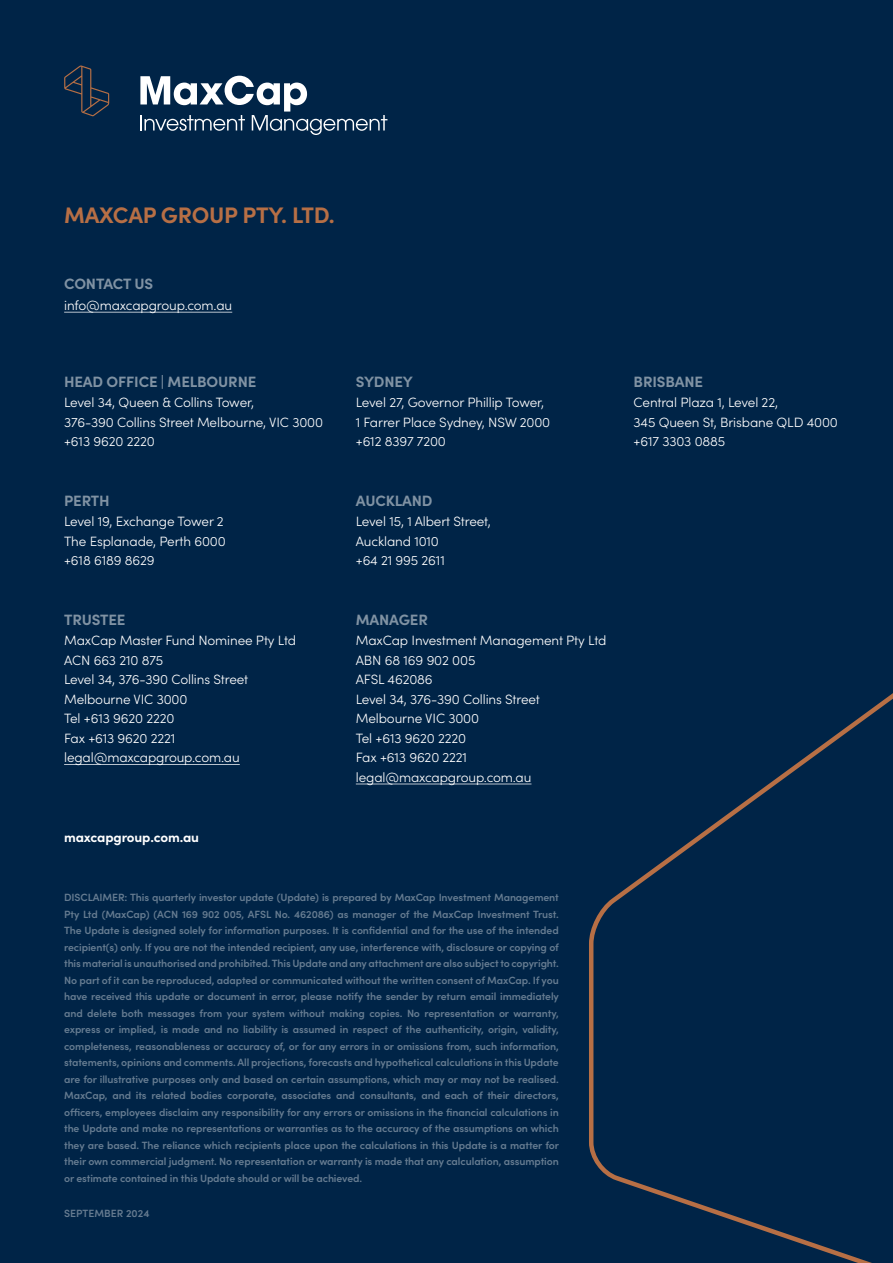
<style>
.page{position:relative;width:893px;height:1263px;background:#002447}
.page>*{position:absolute;margin:0;border:0;box-sizing:border-box;transform-origin:0 0}
.t1{font:700 22.5px "Sofia Pro";letter-spacing:-.01em;color:#b76f45}
.t2{font:700 15px "Sofia Pro";letter-spacing:-.01em;color:#8092a3}
.t3{font:300 13.5px/19.5px "Sofia Pro";letter-spacing:-.01em;color:#fff}
.t4{font:700 13.5px "Sofia Pro";letter-spacing:-.01em;color:#fff}
.t5{font:600 10.5px/16.5px "Sofia Pro";letter-spacing:-.01em;color:#667c91;text-align:justify}
.t6{font:600 10.5px "Sofia Pro";color:#667b90}
</style>
<div class="page">
<svg style="left:64px;top:65px;width:45px;height:51px"></svg>
<svg style="left:140px;top:76px;width:247px;height:59px"></svg>
<svg style="left:589px;top:693px;width:304px;height:570px"></svg>
<hr style="left:64px;top:312px;width:168px;height:1px;background:#b8c2cd">
<hr style="left:64px;top:764px;width:176px;height:1px;background:#b8c2cd">
<hr style="left:356px;top:784px;width:175px;height:1px;background:#b8c2cd">
<h1 class="t1" style="left:64px;top:198px;width:272px">MAXCAP GROUP PTY. LTD.</h1>
<h2 class="t2" style="left:64px;top:273px;width:91px">CONTACT US</h2>
<p class="t3" style="left:64px;top:295px;width:170px">info@maxcapgroup.com.au</p>
<h2 class="t2" style="left:64px;top:370px;width:194px">HEAD OFFICE | MELBOURNE</h2>
<h2 class="t2" style="left:356px;top:370px;width:59px">SYDNEY</h2>
<p class="t3" style="left:64px;top:392px;width:260px">Level 34, Queen &amp; Collins Tower,<br>376-390 Collins Street Melbourne, VIC 3000 +613 9620 2220</p>
<p class="t3" style="left:356px;top:392px;width:196px">Level 27, Governor Phillip Tower,<br>1 Farrer Place Sydney, NSW 2000 +612 8397 7200</p>
<h2 class="t2" style="left:64px;top:489px;width:47px">PERTH</h2>
<h2 class="t2" style="left:356px;top:489px;width:78px">AUCKLAND</h2>
<p class="t3" style="left:64px;top:511px;width:163px">Level 19, Exchange Tower 2<br>The Esplanade, Perth 6000 +618 6189 8629</p>
<p class="t3" style="left:356px;top:511px;width:137px">Level 15, 1 Albert Street,<br>Auckland 1010<br>+64 21 995 2611</p>
<h2 class="t2" style="left:64px;top:608px;width:63px">TRUSTEE</h2>
<h2 class="t2" style="left:356px;top:608px;width:74px">MANAGER</h2>
<p class="t3" style="left:64px;top:630px;width:233px">MaxCap Master Fund Nominee Pty Ltd<br>ACN 663 210 875<br>Level 34, 376-390 Collins Street<br>Melbourne VIC 3000<br>Tel +613 9620 2220<br>Fax +613 9620 2221 legal@maxcapgroup.com.au</p>
<p class="t3" style="left:356px;top:630px;width:252px">MaxCap Investment Management Pty Ltd<br>ABN 68 169 902 005<br>AFSL 462086<br>Level 34, 376-390 Collins Street<br>Melbourne VIC 3000<br>Tel +613 9620 2220<br>Fax +613 9620 2221 legal@maxcapgroup.com.au</p>
<p class="t4" style="left:64px;top:827px;width:137px">maxcapgroup.com.au</p>
<p class="t5" style="left:64px;top:888px;width:496px">DISCLAIMER: This quarterly investor update (Update) is prepared by MaxCap Investment Management Pty Ltd (MaxCap) (ACN 169 902 005, AFSL No. 462086) as manager of the MaxCap Investment Trust.<br>The Update is designed solely for information purposes. It is confidential and for the use of the intended recipient(s) only. If you are not the intended recipient, any use, interference with, disclosure or copying of this material is unauthorised and prohibited. This Update and any attachment are also subject to copyright.<br>No part of it can be reproduced, adapted or communicated without the written consent of MaxCap. If you have received this update or document in error, please notify the sender by return email immediately and delete both messages from your system without making copies. No representation or warranty, express or implied, is made and no liability is assumed in respect of the authenticity, origin, validity, completeness, reasonableness or accuracy of, or for any errors in or omissions from, such information, statements, opinions and comments. All projections, forecasts and hypothetical calculations in this Update are for illustrative purposes only and based on certain assumptions, which may or may not be realised.<br>MaxCap, and its related bodies corporate, associates and consultants, and each of their directors, officers, employees disclaim any responsibility for any errors or omissions in the financial calculations in the Update and make no representations or warranties as to the accuracy of the assumptions on which they are based. The reliance which recipients place upon the calculations in this Update is a matter for their own commercial judgment. No representation or warranty is made that any calculation, assumption or estimate contained in this Update should or will be achieved.</p>
<p class="t6" style="left:64px;top:1205px;width:87px">SEPTEMBER 2024</p>
<h2 class="t2" style="left:634px;top:370px;width:71px">BRISBANE</h2>
<p class="t3" style="left:634px;top:392px;width:206px">Central Plaza 1, Level 22,<br>345 Queen St, Brisbane QLD 4000 +617 3303 0885</p>
</div>
